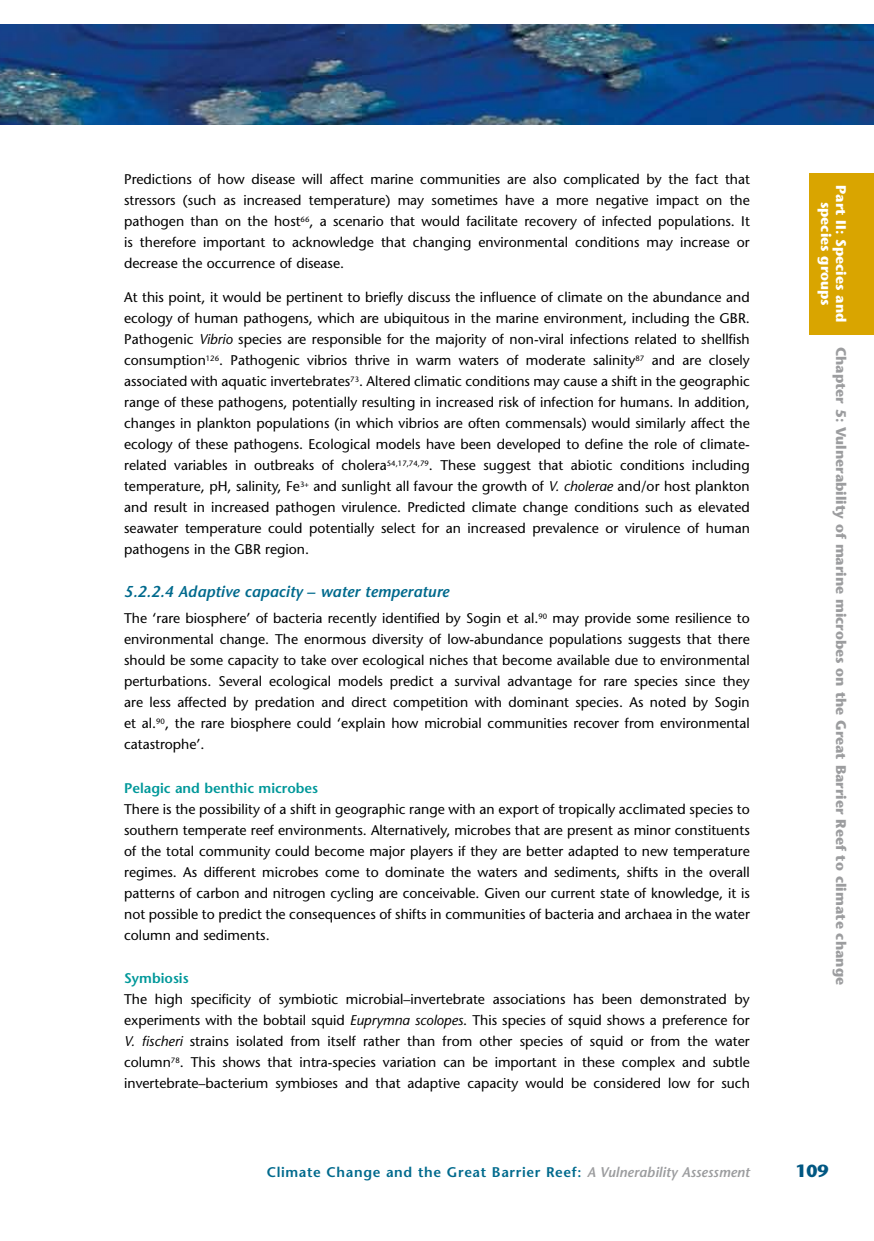
<style>
.page{position:relative;width:874px;height:1241px;background:#fff}
.page>*{position:absolute;margin:0;border:0;box-sizing:border-box;transform-origin:0 0}
.t1{font:700 17.5px "Stone Sans";color:#005782}
.t2{font:italic 600 15.75px "Stone Sans";color:#006a8d}
.t3{font:14px/21px "Stone Sans";color:#000;text-align:justify}
.t4{font:700 14px "Stone Sans";color:#9c9d9f}
.t5{font:600 14px "Stone Sans";letter-spacing:.045em;color:#006a8d}
.t6{font:600 14px "Stone Sans";color:#00989a}
.t7{font:700 14px/14.9px "Stone Sans";color:#fff;text-align:center}
.s1{font-style:italic}
.s2{font-style:italic;color:#9c9d9f}
</style>
<div class="page">
<img style="left:0;top:25px;width:873px;height:99px">
<div style="left:809px;top:173px;width:64px;height:162px;background:#d9a500"></div>
<p class="t3" style="left:124px;top:169px;width:627px">Predictions of how disease will affect marine communities are also complicated by the fact that stressors (such as increased temperature) may sometimes have a more negative impact on the pathogen than on the host<sup>66</sup>, a scenario that would facilitate recovery of infected populations. It is therefore important to acknowledge that changing environmental conditions may increase or decrease the occurrence of disease.</p>
<p class="t3" style="left:124px;top:286px;width:627px">At this point, it would be pertinent to briefly discuss the influence of climate on the abundance and ecology of human pathogens, which are ubiquitous in the marine environment, including the GBR.<br>Pathogenic <span class="s1">Vibrio</span> species are responsible for the majority of non-viral infections related to shellfish consumption<sup>126</sup>. Pathogenic vibrios thrive in warm waters of moderate salinity<sup>87</sup> and are closely associated with aquatic invertebrates<sup>73</sup>. Altered climatic conditions may cause a shift in the geographic range of these pathogens, potentially resulting in increased risk of infection for humans. In addition, changes in plankton populations (in which vibrios are often commensals) would similarly affect the ecology of these pathogens. Ecological models have been developed to define the role of climate&shy;related variables in outbreaks of cholera<sup>54,17,74,79</sup>. These suggest that abiotic conditions including temperature, pH, salinity, Fe<sup>3+</sup> and sunlight all favour the growth of <span class="s1">V. cholerae</span> and/or host plankton and result in increased pathogen virulence. Predicted climate change conditions such as elevated seawater temperature could potentially select for an increased prevalence or virulence of human pathogens in the GBR region.</p>
<p class="t2" style="left:124px;top:582px;width:326px">5.2.2.4 Adaptive capacity – water temperature</p>
<p class="t3" style="left:124px;top:607px;width:627px">The ‘rare biosphere’ of bacteria recently identified by Sogin et al.<sup>90</sup> may provide some resilience to environmental change. The enormous diversity of low-abundance populations suggests that there should be some capacity to take over ecological niches that become available due to environmental perturbations. Several ecological models predict a survival advantage for rare species since they are less affected by predation and direct competition with dominant species. As noted by Sogin et al.<sup>90</sup>, the rare biosphere could ‘explain how microbial communities recover from environmental catastrophe’.</p>
<p class="t6" style="left:124px;top:779px;width:195px">Pelagic and benthic microbes</p>
<p class="t3" style="left:124px;top:798px;width:627px">There is the possibility of a shift in geographic range with an export of tropically acclimated species to southern temperate reef environments. Alternatively, microbes that are present as minor constituents of the total community could become major players if they are better adapted to new temperature regimes. As different microbes come to dominate the waters and sediments, shifts in the overall patterns of carbon and nitrogen cycling are conceivable. Given our current state of knowledge, it is not possible to predict the consequences of shifts in communities of bacteria and archaea in the water column and sediments.</p>
<p class="t6" style="left:124px;top:969px;width:66px">Symbiosis</p>
<p class="t3" style="left:124px;top:988px;width:627px">The high specificity of symbiotic microbial–invertebrate associations has been demonstrated by experiments with the bobtail squid <span class="s1">Euprymna scolopes</span>. This species of squid shows a preference for <span class="s1">V. fischeri</span> strains isolated from itself rather than from other species of squid or from the water column<sup>78</sup>. This shows that intra-species variation can be important in these complex and subtle invertebrate–bacterium symbioses and that adaptive capacity would be considered low for such</p>
<p class="t7" style="left:848px;top:185px;width:138px;rotate:90deg">Part II: Species and species groups</p>
<p class="t4" style="left:849px;top:346px;width:639px;rotate:90deg">Chapter 5: Vulnerability of marine microbes on the Great Barrier Reef to climate change</p>
<p class="t5" style="left:266px;top:1163px;width:484px">Climate Change and the Great Barrier Reef: <span class="s2">A Vulnerability Assessment</span></p>
<p class="t1" style="left:795px;top:1160px;width:35px">109</p>
</div>
